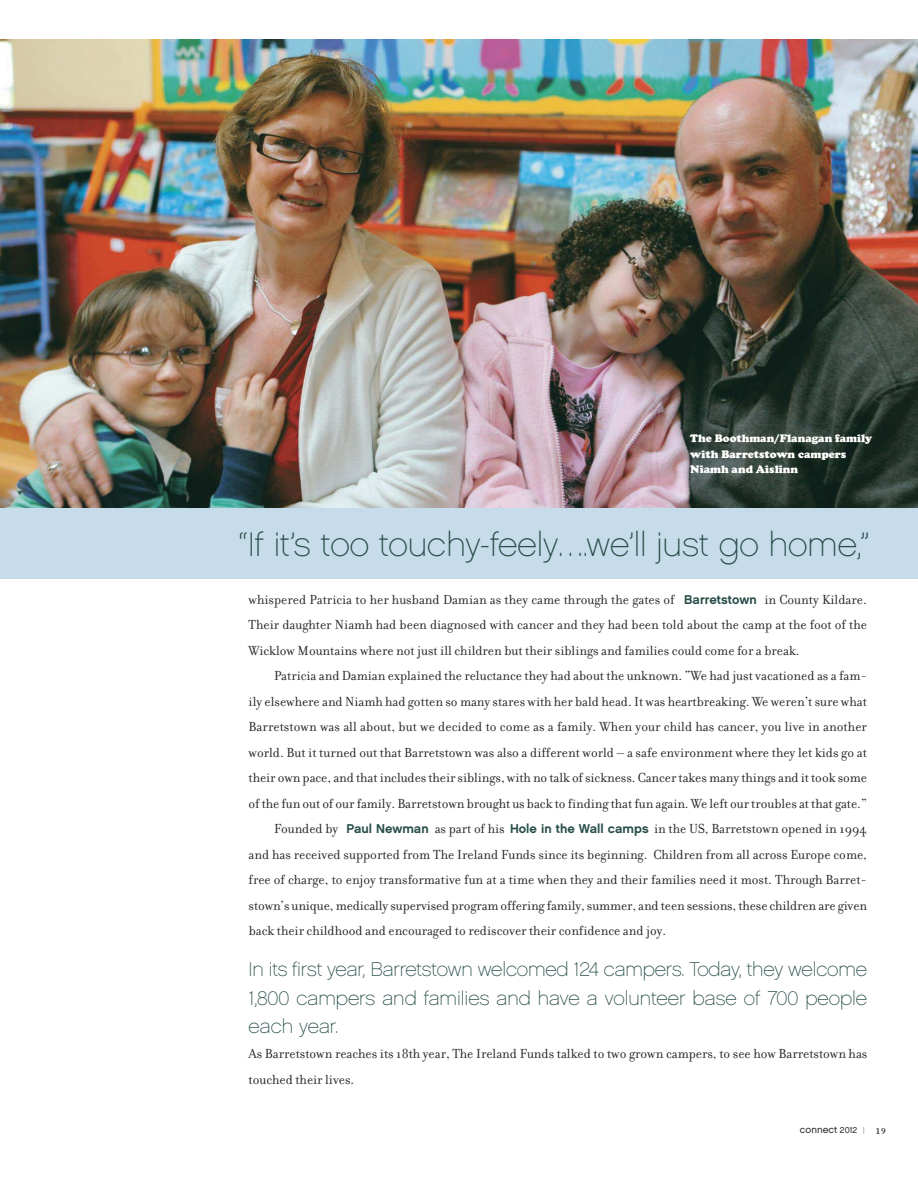
<style>
.page{position:relative;width:918px;height:1188px;background:#fff}
.page>*{position:absolute;margin:0;border:0;box-sizing:border-box;transform-origin:0 0}
.t1{font:34.05px "Chalet Paris Nineteen Sixty";color:#284e4a}
.t2{font:19.8px/28.3px "Chalet Paris Nineteen Sixty";color:#284e4a;text-align:justify}
.t3{font:14.1px/25.5px "Filosofia";color:#242425;text-align:justify}
.t4{font:900 11.4px/15.6px "Cooper";color:#fff}
.t5{font:9.9px "Chalet London Nineteen Sixty";color:#242425}
.s1{font-family:"Chalet New York Nineteen Sixty";font-size:12.75px;color:#284e4a}
.s2{font-size:8.55px}
.s3{font-size:9.3px;color:#a9a9a9}
.s4{font-family:"Filosofia Small Caps";font-size:14.1px}
</style>
<div class="page">
<img style="left:0;top:39px;width:918px;height:469px">
<div style="left:0;top:508px;width:918px;height:71px;background:#c7dcea"></div>
<p class="t4" style="left:690px;top:431px;width:183px">The Boothman/Flanagan family with Barretstown campers<br>Niamh and Aislinn</p>
<h1 class="t1" style="left:239px;top:530px;width:632px">“If it’s too touchy-feely….we’ll just go home,”</h1>
<p class="t3" style="left:249px;top:588px;width:620px">whispered Patricia to her husband Damian as they came through the gates of <span class="s1">Barretstown</span> in County Kildare.<br>Their daughter Niamh had been diagnosed with cancer and they had been told about the camp at the foot of the Wicklow Mountains where not just ill children but their siblings and families could come for a break.</p>
<p class="t3" style="left:274px;top:665px;width:594px">Patricia and Damian explained the reluctance they had about the unknown. “We had just vacationed as a fam-</p>
<p class="t3" style="left:249px;top:690px;width:620px">ily elsewhere and Niamh had gotten so many stares with her bald head. It was heartbreaking. We weren’t sure what</p>
<p class="t3" style="left:249px;top:716px;width:620px">Barretstown was all about, but we decided to come as a family. When your child has cancer, you live in another</p>
<p class="t3" style="left:249px;top:741px;width:620px">world. But it turned out that Barretstown was also a different world – a safe environment where they let kids go at</p>
<p class="t3" style="left:249px;top:767px;width:620px">their own pace, and that includes their siblings, with no talk of sickness. Cancer takes many things and it took some</p>
<p class="t3" style="left:249px;top:792px;width:620px">of the fun out of our family. Barretstown brought us back to finding that fun again. We left our troubles at that gate.”</p>
<p class="t3" style="left:274px;top:818px;width:594px">Founded by <span class="s1">Paul Newman</span> as part of his <span class="s1">Hole in the Wall camps</span> in the US, Barretstown opened in 1994</p>
<p class="t3" style="left:249px;top:843px;width:620px">and has received supported from The Ireland Funds since its beginning. Children from all across Europe come,</p>
<p class="t3" style="left:249px;top:869px;width:620px">free of charge, to enjoy transformative fun at a time when they and their families need it most. Through Barret-</p>
<p class="t3" style="left:249px;top:894px;width:620px">stown’s unique, medically supervised program offering family, summer, and teen sessions, these children are given</p>
<p class="t3" style="left:249px;top:920px;width:419px">back their childhood and encouraged to rediscover their confidence and joy.</p>
<h2 class="t2" style="left:249px;top:957px;width:620px">In its first year, Barretstown welcomed 124 campers. Today, they welcome 1,800 campers and families and have a volunteer base of 700 people each year.</h2>
<p class="t3" style="left:249px;top:1043px;width:620px">As Barretstown reaches its 18th year, The Ireland Funds talked to two grown campers, to see how Barretstown has touched their lives.</p>
<p class="t5" style="left:800px;top:1124px;width:87px">connect <span class="s2">2012</span> <span class="s3">|</span> <span class="s4">19</span></p>
</div>
